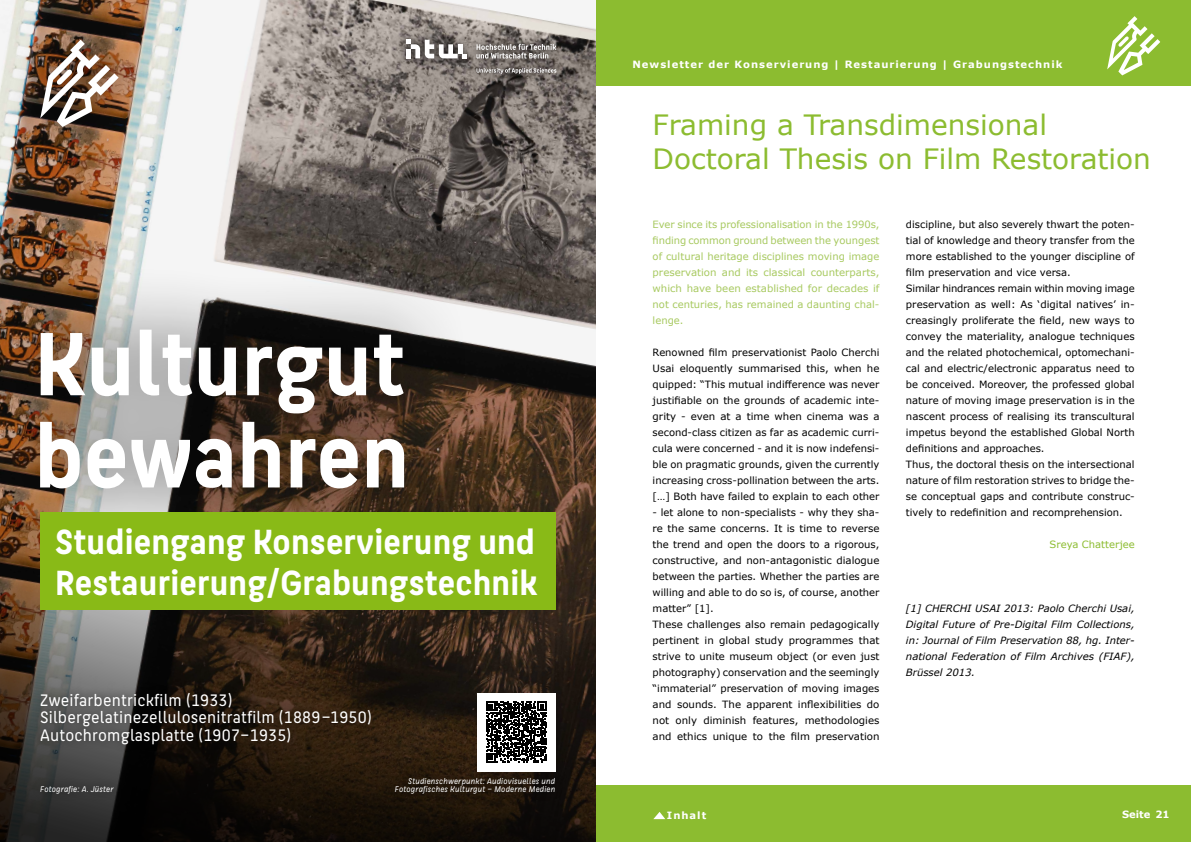
<style>
.page{position:relative;width:1191px;height:842px;background:#fff}
.page>*{position:absolute;margin:0;border:0;box-sizing:border-box;transform-origin:0 0}
.t1{font:700 95.3px/92.2px "HTW Berlin";color:#fff}
.t2{font:700 37.1px/40.6px "HTW Berlin";letter-spacing:.005em;color:#fff}
.t3{font:28px/34px "Verdana";color:#8cbc30}
.t4{font:17.7px/17.7px "HTW Berlin";letter-spacing:.01em;color:#fff}
.t5{font:10px/16px "Verdana";color:#000}
.t6{font:10px/16px "Verdana";color:#a7c95f;text-align:justify}
.t7{font:italic 10px/16px "Verdana";color:#000;text-align:justify}
.t8{font:700 10px "Verdana";letter-spacing:.1em;color:#fff}
.t9{font:10px "Verdana";color:#8cbc30}
.t10{font:italic 8.8px/8.8px "HTW Berlin";letter-spacing:.01em;color:#fff;text-align:right}
</style>
<div class="page">
<div style="left:595px;top:0;width:596px;height:85px;background:#8cbc30"></div>
<div style="left:595px;top:785px;width:596px;height:57px;background:#8cbc30"></div>
<svg style="left:1107px;top:16px;width:53px;height:59px"></svg>
<svg style="left:653px;top:812px;width:12px;height:7px"></svg>
<img style="left:0;top:0;width:595px;height:424px">
<svg style="left:0;top:424px;width:595px;height:418px"></svg>
<div style="left:0;top:261px;width:477px;height:300px;background:#000;opacity:.9"></div>
<div style="left:40px;top:512px;width:515px;height:98px;background:#89ba17"></div>
<div style="left:477px;top:693px;width:78px;height:78px;background:#fff"></div>
<svg style="left:486px;top:702px;width:60px;height:60px"></svg>
<div style="left:387px;top:769px;width:177px;height:33px;background:#000;opacity:.6"></div>
<div style="left:32px;top:684px;width:348px;height:69px;background:#000;opacity:.6"></div>
<div style="left:32px;top:777px;width:90px;height:25px;background:#000;opacity:.6"></div>
<div style="left:6px;top:7px;width:145px;height:153px;background:#000;opacity:.8"></div>
<img style="left:40px;top:40px;width:79px;height:87px">
<svg style="left:397px;top:31px;width:168px;height:51px"></svg>
<svg style="left:476px;top:16px;width:88px;height:59px"></svg>
<svg style="left:406px;top:40px;width:61px;height:18px"></svg>
<h1 class="t1" style="left:35px;top:319px;width:376px">Kulturgut bewahren</h1>
<h2 class="t2" style="left:55px;top:522px;width:484px">Studiengang Konservierung und<br>Restaurierung/Grabungstechnik</h2>
<h3 class="t4" style="left:40px;top:691px;width:333px">Zweifarbentrickfilm (1933)<br>Silbergelatinezellulosenitratfilm (1889–1950)<br>Autochromglasplatte (1907–1935)</h3>
<p class="t10" style="left:40px;top:785px;width:75px">Fotografie: A. Jüster</p>
<p class="t10" style="left:395px;top:776px;width:162px">Studienschwerpunkt: Audiovisuelles und<br>Fotografisches Kulturgut – Moderne Medien</p>
<p class="t8" style="left:632px;top:57px;width:431px">Newsletter der Konservierung | Restaurierung | Grabungstechnik</p>
<h3 class="t3" style="left:652px;top:107px;width:500px">Framing a Transdimensional<br>Doctoral Thesis on Film Restoration</h3>
<p class="t6" style="left:652px;top:216px;width:228px">Ever since its professionalisation in the 1990s, finding common ground between the youngest of cultural heritage disciplines moving image preservation and its classical counterparts, which have been established for decades if not centuries, has remained a daunting chal&shy;lenge.</p>
<p class="t5" style="left:652px;top:344px;width:228px;text-align:justify">Renowned film preservationist Paolo Cherchi Usai eloquently summarised this, when he quipped: “This mutual indifference was never justifiable on the grounds of academic inte&shy;grity - even at a time when cinema was a second-class citizen as far as academic curri&shy;cula were concerned - and it is now indefensi&shy;ble on pragmatic grounds, given the currently increasing cross-pollination between the arts. […] Both have failed to explain to each other</p>
<p class="t5" style="left:652px;top:504px;width:228px">- let alone to non-specialists - why they sha&shy;re the same concerns. It is time to reverse the trend and open the doors to a rigorous, constructive, and non-antagonistic dialogue between the parties. Whether the parties are willing and able to do so is, of course, another matter” [1].<br>These challenges also remain pedagogically pertinent in global study programmes that strive to unite museum object (or even just photography) conservation and the seemingly “immaterial” preservation of moving images and sounds. The apparent inflexibilities do not only diminish features, methodologies and ethics unique to the film preservation</p>
<p class="t5" style="left:906px;top:216px;width:230px">discipline, but also severely thwart the poten&shy;tial of knowledge and theory transfer from the more established to the younger discipline of film preservation and vice versa.<br>Similar hindrances remain within moving image preservation as well: As ‘digital natives’ in&shy;creasingly proliferate the field, new ways to convey the materiality, analogue techniques and the related photochemical, optomechani&shy;cal and electric/electronic apparatus need to be conceived. Moreover, the professed global nature of moving image preservation is in the nascent process of realising its transcultural impetus beyond the established Global North definitions and approaches.<br>Thus, the doctoral thesis on the intersectional nature of film restoration strives to bridge the&shy;se conceptual gaps and contribute construc&shy;tively to redefinition and recomprehension.</p>
<p class="t9" style="left:1049px;top:537px;width:87px">Sreya Chatterjee</p>
<p class="t7" style="left:906px;top:600px;width:230px">[1] CHERCHI USAI 2013: Paolo Cherchi Usai, Digital Future of Pre-Digital Film Collections, in: Journal of Film Preservation 88, hg. Inter&shy;national Federation of Film Archives (FIAF), Brüssel 2013.</p>
<p class="t8" style="left:667px;top:808px;width:41px">Inhalt</p>
<p class="t8" style="left:1122px;top:807px;width:49px">Seite 21</p>
</div>
